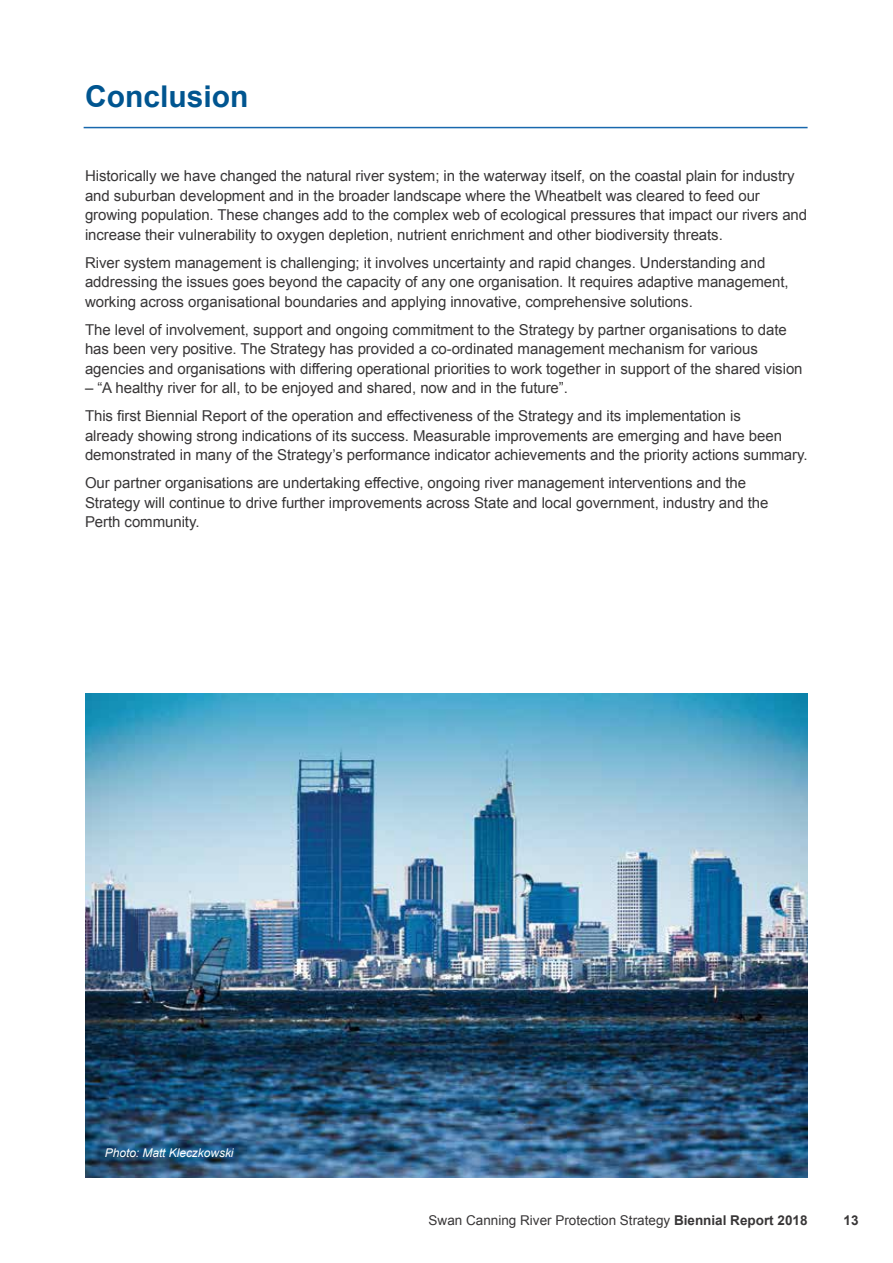
<style>
.page{position:relative;width:893px;height:1263px;background:#fff}
.page>*{position:absolute;margin:0;border:0;box-sizing:border-box;transform-origin:0 0}
.Section_H1{font:700 30px "Arial";color:#005590}
.t1{font:15px/19.5px "Arial";letter-spacing:-.005em;color:#383637}
.t2{font:13.5px "Arial";color:#383637}
.t3{font:700 13.5px "Arial";color:#383637}
.Notes{font:italic 12px "Arial";letter-spacing:-.005em;color:#fff}
.s1{font-weight:700}
</style>
<div class="page">
<hr style="left:84px;top:127px;width:724px;height:1px;background:#1868ad">
<img style="left:85px;top:694px;width:723px;height:484px">
<p class="Section_H1" style="left:85px;top:77px;width:165px">Conclusion</p>
<p class="t1" style="left:85px;top:166px;width:724px">Historically we have changed the natural river system; in the waterway itself, on the coastal plain for industry and suburban development and in the broader landscape where the Wheatbelt was cleared to feed our growing population. These changes add to the complex web of ecological pressures that impact our rivers and increase their vulnerability to oxygen depletion, nutrient enrichment and other biodiversity threats.</p>
<p class="t1" style="left:85px;top:253px;width:705px">River system management is challenging; it involves uncertainty and rapid changes. Understanding and addressing the issues goes beyond the capacity of any one organisation. It requires adaptive management, working across organisational boundaries and applying innovative, comprehensive solutions.</p>
<p class="t1" style="left:85px;top:320px;width:719px">The level of involvement, support and ongoing commitment to the Strategy by partner organisations to date has been very positive. The Strategy has provided a co-ordinated management mechanism for various agencies and organisations with differing operational priorities to work together in support of the shared vision</p>
<p class="t1" style="left:85px;top:378px;width:484px">– “A healthy river for all, to be enjoyed and shared, now and in the future”.</p>
<p class="t1" style="left:85px;top:406px;width:724px">This first Biennial Report of the operation and effectiveness of the Strategy and its implementation is<br>already showing strong indications of its success. Measurable improvements are emerging and have been demonstrated in many of the Strategy’s performance indicator achievements and the priority actions summary.</p>
<p class="t1" style="left:85px;top:473px;width:685px">Our partner organisations are undertaking effective, ongoing river management interventions and the<br>Strategy will continue to drive further improvements across State and local government, industry and the<br>Perth community.</p>
<p class="Notes" style="left:105px;top:1144px;width:130px">Photo: Matt Kleczkowski</p>
<p class="t2" style="left:429px;top:1212px;width:380px">Swan Canning River Protection Strategy <span class="s1">Biennial Report 2018</span></p>
<p class="t3" style="left:843px;top:1212px;width:17px">13</p>
</div>
